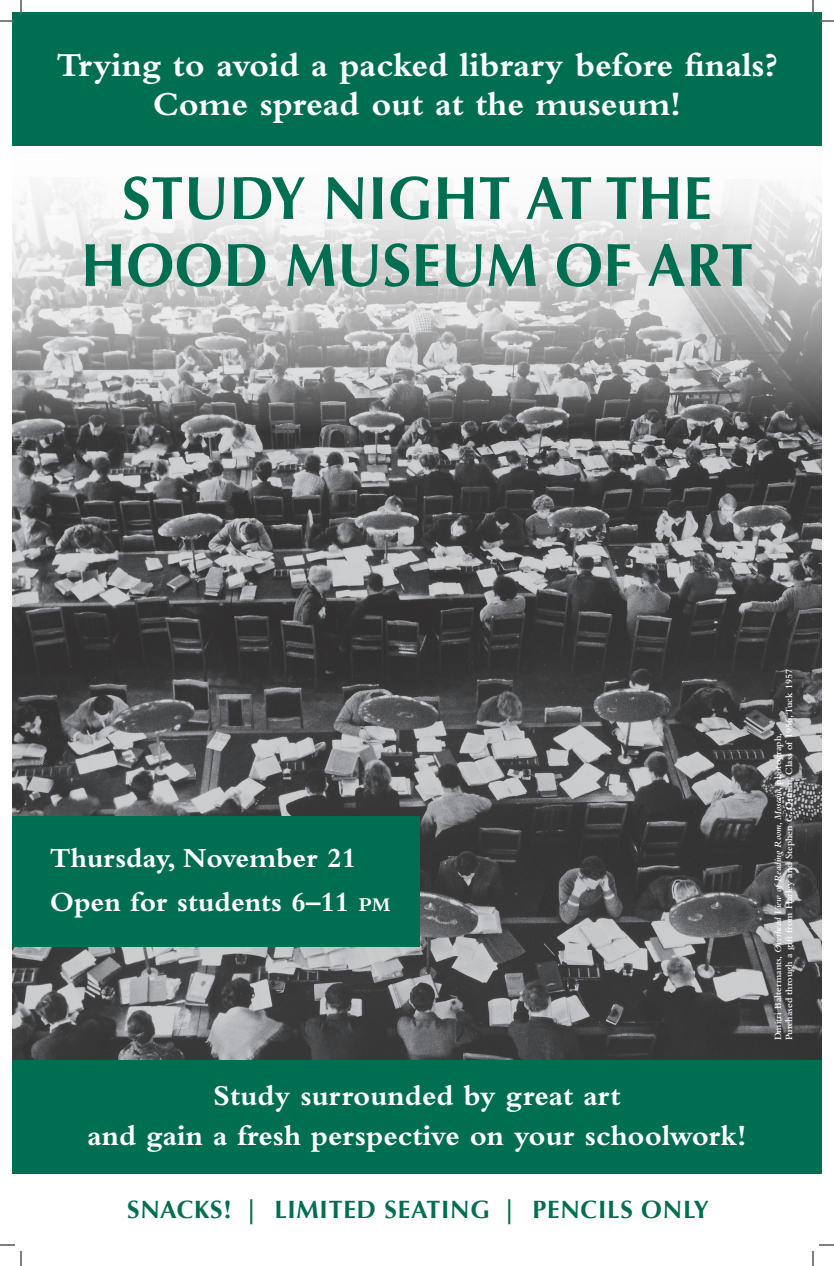
<style>
.page{position:relative;width:834px;height:1266px;background:#fff}
.page>*{position:absolute;margin:0;border:0;box-sizing:border-box;transform-origin:0 0}
.t1{font:700 61px/67px "Optima";letter-spacing:.01em;color:#006e51;scale:.94 1}
.t2{font:700 35px/38.5px "Bembo";color:#fff;text-align:center}
.t3{font:700 30px/40px "Bembo";color:#fff;text-align:center}
.t4{font:700 28.8px/43.7px "Bembo";color:#fff}
.t5{font:700 25px "Optima";letter-spacing:.03em;color:#006e51}
.t6{font:600 10px/11px "Bembo";color:#fff}
.s1{font-size:20.2px}
.s2{font-style:italic}
</style>
<div class="page">
<img style="left:12px;top:145px;width:810px;height:915px">
<div style="left:12px;top:12px;width:810px;height:133px;background:#006e51"></div>
<div style="left:12px;top:1060px;width:810px;height:114px;background:#006e51"></div>
<div style="left:12px;top:816px;width:407px;height:131px;background:#006e51"></div>
<svg style="left:0;top:0;width:22px;height:22px"></svg>
<svg style="left:0;top:1244px;width:22px;height:22px"></svg>
<svg style="left:812px;top:0;width:22px;height:22px"></svg>
<svg style="left:812px;top:1244px;width:22px;height:22px"></svg>
<h2 class="t2" style="left:56px;top:46px;width:723px">Trying to avoid a packed library before finals?<br>Come spread out at the museum!</h2>
<h1 class="t1" style="left:122px;top:165px;width:251px">STUDY NIG</h1>
<h1 class="t1" style="left:81px;top:165px;width:714px;text-indent:352px">HT AT THE<br>HOOD MUSEUM OF ART</h1>
<h3 class="t4" style="left:50px;top:836px;width:342px">Thursday, November 21<br>Open for students 6–11 <span class="s1">pm</span></h3>
<h3 class="t3" style="left:87px;top:1076px;width:661px">Study surrounded by great art<br>and gain a fresh perspective on your schoolwork!</h3>
<h3 class="t5" style="left:127px;top:1195px;width:583px">SNACKS! | LIMITED SEATING | PENCILS ONLY</h3>
<p class="t6" style="left:772px;top:1040px;width:373px;rotate:-90deg">Dmitri Baltermants, <span class="s2">Overhead View of Reading Room</span>, <span class="s2">Moscow</span>, photograph,<br>Purchased through a gift from Harley and Stephen C. Osman, Class of 1956, Tuck 1957</p>
</div>
